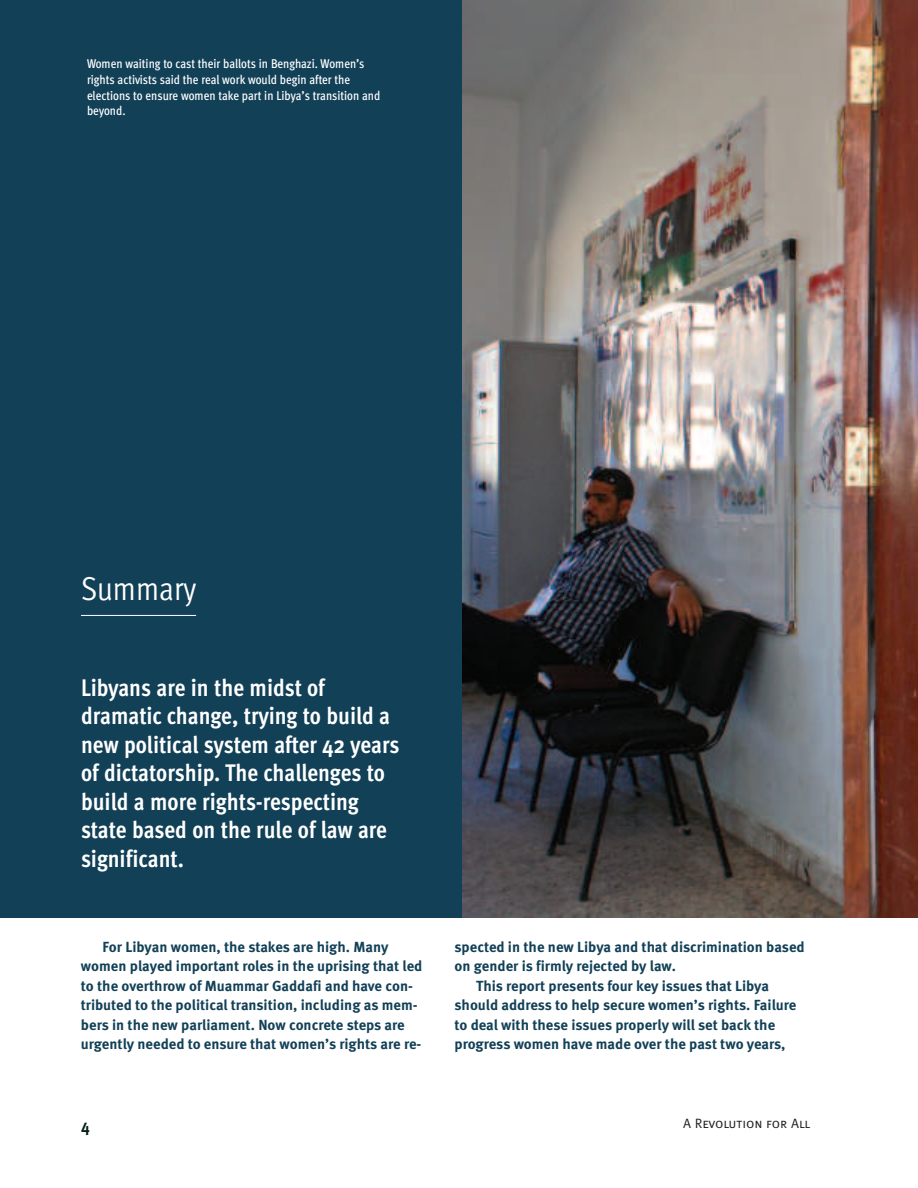
<style>
.page{position:relative;width:918px;height:1188px;background:#fff}
.page>*{position:absolute;margin:0;border:0;box-sizing:border-box;transform-origin:0 0}
.t1{font:33px "Meta Cond Normal";color:#fff}
.t2{font:700 24px/28.5px "Meta Cond";color:#fff}
.t3{font:700 18px "Meta Cond";color:#061c19}
.t4{font:700 14.7px/19.5px "Meta Pro";color:#124057}
.t5{font:13.5px "Meta Normal Caps";color:#231f20}
.t6{font:500 condensed 12.75px/15.8px "Meta Pro";color:#fff}
</style>
<div class="page">
<div style="left:0;top:0;width:688px;height:918px;background:#124057"></div>
<hr style="left:81px;top:615px;width:115px;height:1px;background:#fff">
<img style="left:463px;top:0;width:455px;height:918px">
<p class="t6" style="left:87px;top:57px;width:295px">Women waiting to cast their ballots in Benghazi. Women’s rights activists said the real work would begin after the elections to ensure women take part in Libya’s transition and beyond.</p>
<h1 class="t1" style="left:81px;top:576px;width:117px">Summary</h1>
<h2 class="t2" style="left:81px;top:675px;width:320px">Libyans are in the midst of dramatic change, trying to build a new political system after 42 years of dictatorship. The challenges to build a more rights-respecting state based on the rule of law are significant.</h2>
<p class="t4" style="left:81px;top:938px;width:343px;text-indent:22px">For Libyan women, the stakes are high. Many women played important roles in the uprising that led to the overthrow of Muammar Gaddafi and have con&shy;tributed to the political transition, including as mem&shy;bers in the new parliament. Now concrete steps are urgently needed to ensure that women’s rights are re-</p>
<p class="t4" style="left:454px;top:938px;width:352px">spected in the new Libya and that discrimination based</p>
<p class="t4" style="left:454px;top:957px;width:223px">on gender is firmly rejected by law.</p>
<p class="t4" style="left:476px;top:977px;width:294px">This report presents four key issues that Libya</p>
<p class="t4" style="left:454px;top:996px;width:343px">should address to help secure women’s rights. Failure</p>
<p class="t4" style="left:454px;top:1016px;width:322px">to deal with these issues properly will set back the</p>
<p class="t4" style="left:454px;top:1035px;width:332px">progress women have made over the past two years,</p>
<p class="t3" style="left:81px;top:1118px;width:10px">4</p>
<p class="t5" style="left:683px;top:1118px;width:128px">A Revolution for All</p>
</div>
